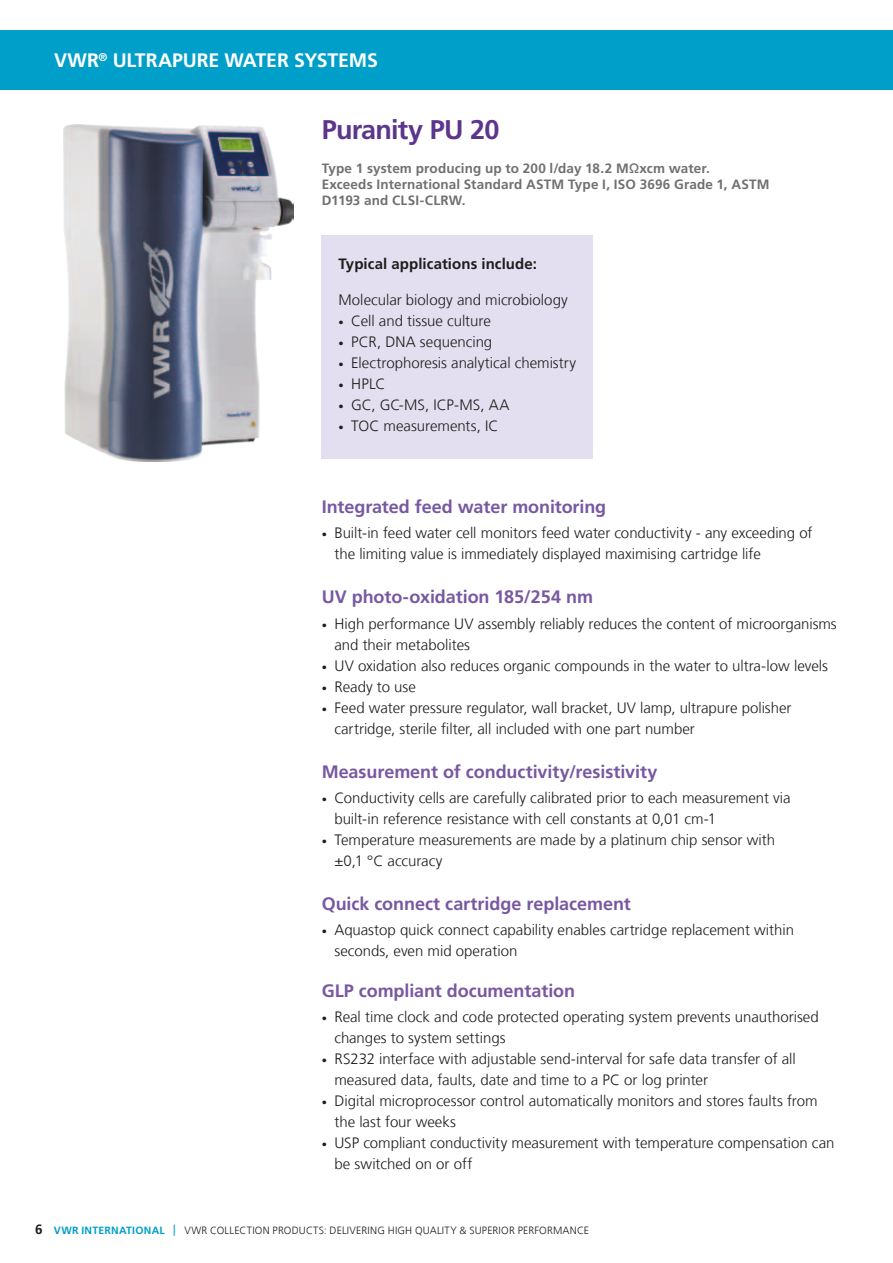
<style>
.page{position:relative;width:893px;height:1263px;background:#fff}
.page>*{position:absolute;margin:0;border:0;box-sizing:border-box;transform-origin:0 0}
.t1{font:700 27px "Frutiger LT Com";letter-spacing:-.03em;color:#5c358c}
.t2{font:700 19.5px "Frutiger LT Com";letter-spacing:-.01em;color:#fff}
.t3{font:700 18px "Frutiger LT Com";letter-spacing:-.005em;color:#7858a1}
.t4{font:300 15px/21px "Frutiger LT Com";color:#1d1d1b}
.t5{font:700 15px "Frutiger LT Com";letter-spacing:.005em;color:#1d1d1b}
.t6{font:700 13.5px/16.2px "Frutiger LT Com";letter-spacing:.01em;color:#70706f}
.t7{font:300 10.5px "Frutiger LT Com";letter-spacing:.02em;color:#1d1d1b}
.s1{font-stretch:condensed;font-size:10.5px}
.s2{font-weight:700;font-size:13.5px}
.s3{font-weight:700;color:#009fc9}
.s4{font-weight:400;font-size:11.25px;color:#009fc9}
</style>
<div class="page">
<div style="left:0;top:30px;width:893px;height:59px;background:#009fc9"></div>
<div style="left:322px;top:235px;width:271px;height:224px;background:#e4dff0"></div>
<img style="left:64px;top:125px;width:230px;height:336px">
<h2 class="t2" style="left:54px;top:49px;width:325px">VWR<sup>®</sup> Ultrapure water systems</h2>
<h1 class="t1" style="left:322px;top:114px;width:179px">Puranity PU 20</h1>
<p class="t6" style="left:322px;top:160px;width:390px">Type 1 system producing up to 200 l/day 18.2 MΩxcm water.<br>Exceeds International Standard ASTM</p>
<p class="t6" style="left:568px;top:176px;width:174px">Type I, ISO 3696 Grade 1, ASTM</p>
<p class="t6" style="left:322px;top:192px;width:145px">D1193 and CLSI-CLRW.</p>
<p class="t5" style="left:338px;top:254px;width:200px">Typical applications include:</p>
<p class="t4" style="left:338px;top:289px;width:231px">Molecular biology and microbiology</p>
<p class="t4" style="left:338px;top:310px;width:154px"><span class="s1">•</span> Cell and tissue culture</p>
<p class="t4" style="left:338px;top:331px;width:155px"><span class="s1">•</span> PCR, DNA sequencing</p>
<p class="t4" style="left:338px;top:352px;width:239px"><span class="s1">•</span> Electrophoresis analytical chemistry</p>
<p class="t4" style="left:338px;top:373px;width:48px"><span class="s1">•</span> HPLC</p>
<p class="t4" style="left:338px;top:394px;width:172px"><span class="s1">•</span> GC, GC-MS, ICP-MS, AA</p>
<p class="t4" style="left:338px;top:415px;width:162px"><span class="s1">•</span> TOC measurements, IC</p>
<p class="t3" style="left:322px;top:496px;width:286px">Integrated feed water monitoring</p>
<p class="t4" style="left:334px;top:523px;width:480px;text-indent:-13px"><span class="s1">•</span> Built-in feed water cell monitors feed water conductivity - any exceeding of the limiting value is immediately displayed maximising cartridge life</p>
<p class="t3" style="left:322px;top:587px;width:273px">UV photo-oxidation 185/254 nm</p>
<p class="t4" style="left:334px;top:613px;width:504px;text-indent:-13px"><span class="s1">•</span> High performance UV assembly reliably reduces the content of microorganisms and their metabolites</p>
<p class="t4" style="left:322px;top:655px;width:508px"><span class="s1">•</span> UV oxidation also reduces organic compounds in the water to ultra-low levels</p>
<p class="t4" style="left:322px;top:676px;width:96px"><span class="s1">•</span> Ready to use</p>
<p class="t4" style="left:334px;top:697px;width:459px;text-indent:-13px"><span class="s1">•</span> Feed water pressure regulator, wall bracket, UV lamp, ultrapure polisher cartridge, sterile filter, all included with one part number</p>
<p class="t3" style="left:322px;top:761px;width:337px">M easurement of conductivity/resistivity</p>
<p class="t4" style="left:334px;top:787px;width:458px;text-indent:-13px"><span class="s1">•</span> Conductivity cells are carefully calibrated prior to each measurement via built-in reference resistance with cell constants at 0,01 cm-1</p>
<p class="t4" style="left:334px;top:829px;width:442px;text-indent:-13px"><span class="s1">•</span> Temperature measurements are made by a platinum chip sensor with ±0,1 °C accuracy</p>
<p class="t3" style="left:322px;top:893px;width:311px">Quick connect cartridge replacement</p>
<p class="t4" style="left:334px;top:920px;width:461px;text-indent:-13px"><span class="s1">•</span> Aquastop quick connect capability enables cartridge replacement within seconds, even mid operation</p>
<p class="t3" style="left:322px;top:980px;width:255px">GLP compliant documentation</p>
<p class="t4" style="left:334px;top:1006px;width:486px;text-indent:-13px"><span class="s1">•</span> Real time clock and code protected operating system prevents unauthorised changes to system settings</p>
<p class="t4" style="left:334px;top:1048px;width:463px;text-indent:-13px"><span class="s1">•</span> RS232 interface with adjustable send-interval for safe data transfer of all measured data, faults, date and time to a PC or log printer</p>
<p class="t4" style="left:334px;top:1090px;width:485px;text-indent:-13px"><span class="s1">•</span> Digital microprocessor control automatically monitors and stores faults from the last four weeks</p>
<p class="t4" style="left:334px;top:1132px;width:502px;text-indent:-13px"><span class="s1">•</span> USP compliant conductivity measurement with temperature compensation can be switched on or off</p>
<p class="t7" style="left:35px;top:1225px;width:556px"><span class="s2">6</span> <span class="s3">VWR International</span> <span class="s4">|</span> VWR COLLECTION PRODUCTS: DELIVERING HIGH QUALITY &amp; SUPERIOR PERFORMANCE</p>
</div>
